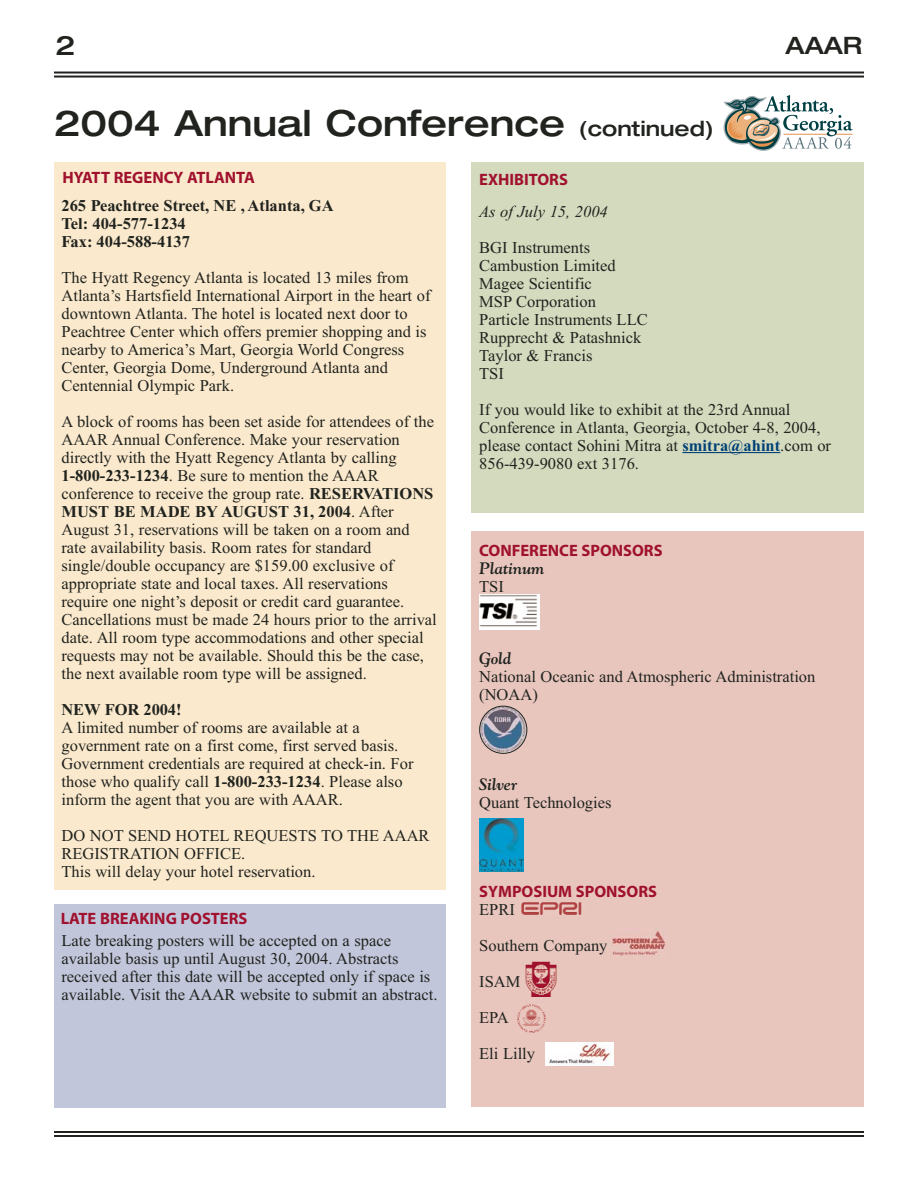
<style>
.page{position:relative;width:918px;height:1188px;background:#fff}
.page>*{position:absolute;margin:0;border:0;box-sizing:border-box;transform-origin:0 0}
.t1{font:500 expanded 36px "Helvetica Neue";color:#20231e}
.t2{font:500 expanded 27px "Helvetica Neue";color:#20231e}
.t3{font:500 expanded 24px "Helvetica Neue";color:#20231e}
.t4{font:16.5px/18px "Times New Roman";color:#20231e}
.t5{font:700 16.5px "Myriad";color:#a0112e}
.t6{font:700 16.5px/18px "Times New Roman";color:#20231e}
.t7{font:italic 700 16.5px "Goudy";color:#20231e}
.t8{font:italic 16.5px "Times New Roman";color:#20231e}
.s1{font-size:21px}
.s2{font-weight:700}
.s3{font-weight:700;color:#004176}
</style>
<div class="page">
<div style="left:471px;top:531px;width:393px;height:576px;background:#e8c6be"></div>
<hr style="left:54px;top:72px;width:810px;height:2px;background:#20231e">
<hr style="left:54px;top:76px;width:810px;height:2px;background:#20231e">
<hr style="left:54px;top:1131px;width:810px;height:2px;background:#20231e">
<hr style="left:54px;top:1135px;width:810px;height:2px;background:#20231e">
<div style="left:471px;top:162px;width:393px;height:351px;background:#d4dabe"></div>
<div style="left:54px;top:162px;width:392px;height:727px;background:#fbe9cd"></div>
<svg style="left:724px;top:95px;width:129px;height:56px"></svg>
<hr style="left:682px;top:452px;width:98px;height:1px;background:#004176">
<div style="left:54px;top:904px;width:392px;height:204px;background:#c2c6db"></div>
<img style="left:480px;top:818px;width:43px;height:53px">
<svg style="left:479px;top:706px;width:48px;height:48px"></svg>
<img style="left:479px;top:594px;width:61px;height:36px">
<img style="left:521px;top:902px;width:61px;height:13px">
<img style="left:611px;top:931px;width:55px;height:25px">
<img style="left:517px;top:1004px;width:29px;height:29px">
<img style="left:526px;top:962px;width:31px;height:35px">
<img style="left:546px;top:1042px;width:67px;height:24px">
<h2 class="t2" style="left:56px;top:36px;width:21px">2</h2>
<h3 class="t3" style="left:786px;top:36px;width:78px">AAAR</h3>
<h1 class="t1" style="left:54px;top:110px;width:661px">2004 Annual Conference <span class="s1">(continued)</span></h1>
<p class="t5" style="left:63px;top:172px;width:194px">HYATT REGENCY ATLANTA</p>
<p class="t6" style="left:62px;top:198px;width:274px">265 Peachtree Street, NE , Atlanta, GA<br>Tel: 404-577-1234<br>Fax: 404-588-4137</p>
<p class="t4" style="left:62px;top:270px;width:371px">The Hyatt Regency Atlanta is located 13 miles from Atlanta’s Hartsfield International Airport in the heart of downtown Atlanta. The hotel is located next door to Peachtree Center which offers premier shopping and is nearby to America’s Mart, Georgia World Congress Center, Georgia Dome, Underground Atlanta and Centennial Olympic Park.</p>
<p class="t4" style="left:62px;top:414px;width:377px">A block of rooms has been set aside for attendees of the AAAR Annual Conference. Make your reservation directly with the Hyatt Regency Atlanta by calling <span class="s2">1-800-233-1234</span>. Be sure to mention the AAAR conference to receive the group rate. <span class="s2">RESERVATIONS MUST BE MADE BY AUGUST 31, 2004</span>. After August 31, reservations will be taken on a room and rate availability basis. Room rates for standard single/double occupancy are $159.00 exclusive of appropriate state and local taxes. All reservations require one night’s deposit or credit card guarantee.<br>Cancellations must be made 24 hours prior to the arrival date. All room type accommodations and other special requests may not be available. Should this be the case, the next available room type will be assigned.</p>
<p class="t6" style="left:62px;top:702px;width:121px">NEW FOR 2004!</p>
<p class="t4" style="left:62px;top:720px;width:354px">A limited number of rooms are available at a government rate on a first come, first served basis.<br>Government credentials are required at check-in. For those who qualify call <span class="s2">1-800-233-1234</span>. Please also inform the agent that you are with AAAR.</p>
<p class="t4" style="left:62px;top:828px;width:370px">DO NOT SEND HOTEL REQUESTS TO THE AAAR<br>REGISTRATION OFFICE.<br>This will delay your hotel reservation.</p>
<p class="t5" style="left:61px;top:912px;width:188px">LATE BREAKING POSTERS</p>
<p class="t4" style="left:62px;top:933px;width:377px">Late breaking posters will be accepted on a space available basis up until August 30, 2004. Abstracts received after this date will be accepted only if space is available. Visit the AAAR website to submit an abstract.</p>
<p class="t5" style="left:479px;top:173px;width:90px">EXHIBITORS</p>
<p class="t8" style="left:479px;top:205px;width:130px">As of July 15, 2004</p>
<p class="t4" style="left:479px;top:240px;width:170px">BGI Instruments<br>Cambustion Limited<br>Magee Scientific<br>MSP Corporation<br>Particle Instruments LLC<br>Rupprecht &amp; Patashnick<br>Taylor &amp; Francis<br>TSI</p>
<p class="t4" style="left:479px;top:402px;width:353px">If you would like to exhibit at the 23rd Annual Conference in Atlanta, Georgia, October 4-8, 2004, please contact Sohini Mitra at <span class="s3">smitra@ahint</span>.com or 856-439-9080 ext 3176.</p>
<p class="t5" style="left:479px;top:544px;width:185px">CONFERENCE SPONSORS</p>
<p class="t7" style="left:479px;top:562px;width:67px">Platinum</p>
<p class="t4" style="left:479px;top:579px;width:26px">TSI</p>
<p class="t7" style="left:479px;top:652px;width:34px">Gold</p>
<p class="t4" style="left:479px;top:669px;width:338px">National Oceanic and Atmospheric Administration (NOAA)</p>
<p class="t7" style="left:479px;top:778px;width:40px">Silver</p>
<p class="t4" style="left:479px;top:795px;width:134px">Quant Technologies</p>
<p class="t5" style="left:479px;top:886px;width:179px">SYMPOSIUM SPONSORS</p>
<p class="t4" style="left:479px;top:893px;width:130px;line-height:36px">EPRI<br>Southern Company<br>ISAM<br>EPA<br>Eli Lilly</p>
</div>
